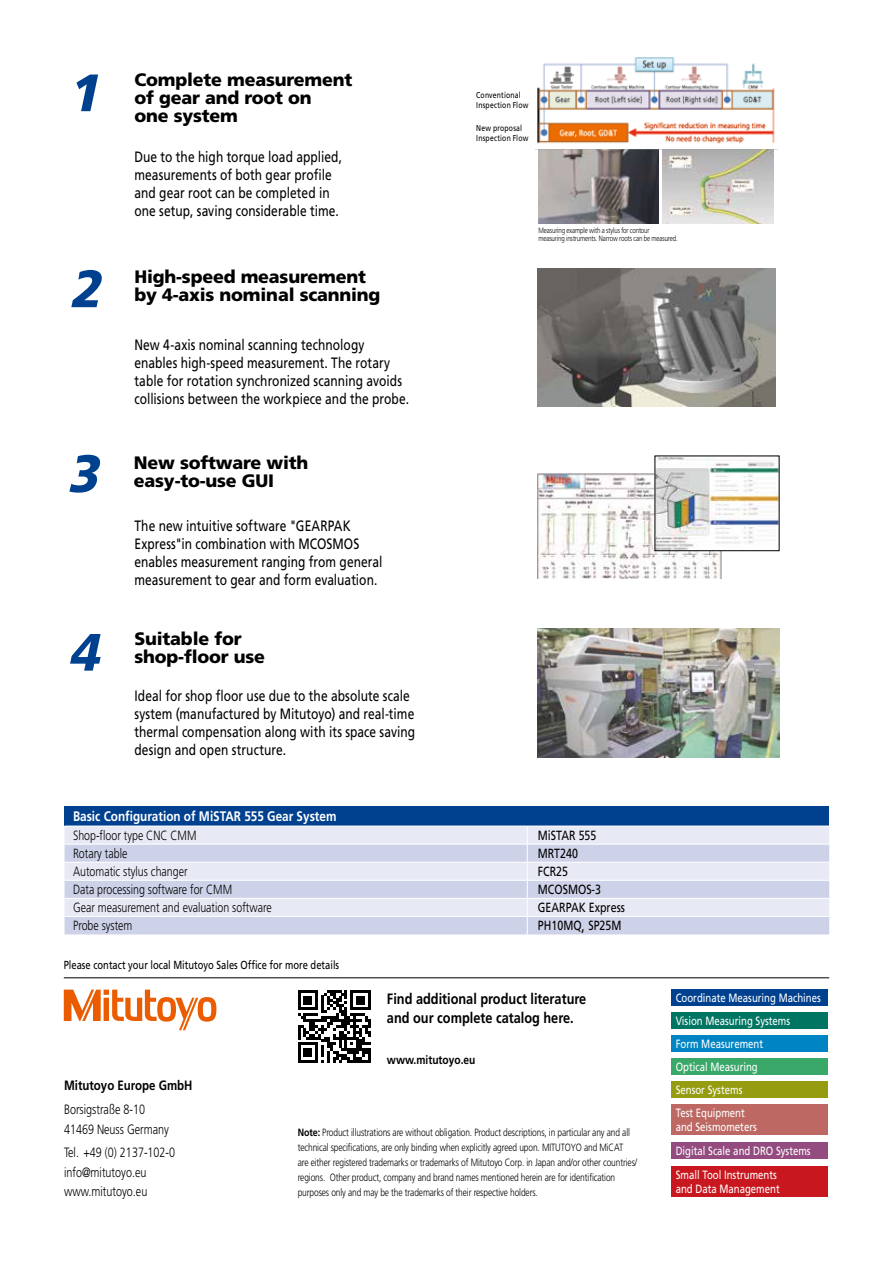
<style>
.page{position:relative;width:893px;height:1263px;background:#fff}
.page>*{position:absolute;margin:0;border:0;box-sizing:border-box;transform-origin:0 0}
.t1{font:italic 900 52.5px "Mitutoyo Frutiger";color:#00418f}
.t2{font:900 18px/18px "Mitutoyo Frutiger";letter-spacing:-.01em;color:#000;scale:1.04 1}
.t3{font:15px/18.1px "Mitutoyo Frutiger";letter-spacing:.005em;color:#000}
.t4{font:700 15px/19.5px "Mitutoyo Frutiger";color:#000}
.t5{font:700 13.8px "Mitutoyo Frutiger";color:#fff}
.t6{font:300 13.5px/19.5px "Mitutoyo Frutiger";color:#000}
.t7{font:700 13.5px "Mitutoyo Frutiger";color:#000}
.t8{font:300 13.35px "Mitutoyo Frutiger";color:#000}
.t9{font:13.35px "Mitutoyo Frutiger";color:#000}
.t10{font:12px/23px "Mitutoyo Frutiger";color:#fff}
.t11{font:700 12px "Mitutoyo Frutiger";color:#000}
.t12{font:11.7px "Mitutoyo Frutiger";color:#000}
.t13{font:300 10.5px/15px "Mitutoyo Frutiger";letter-spacing:-.01em;color:#000}
.t14{font:8.55px/9.4px "Mitutoyo Frutiger";letter-spacing:.02em;color:#000}
.t15{font:300 7.65px/8.1px "Mitutoyo Frutiger";letter-spacing:-.015em;color:#000}
.s1{font-size:15.3px}
.s2{font-weight:700}
</style>
<div class="page">
<img style="left:663px;top:153px;width:110px;height:70px">
<img style="left:538px;top:268px;width:237px;height:138px">
<img style="left:538px;top:628px;width:241px;height:129px">
<img style="left:538px;top:153px;width:120px;height:70px">
<img style="left:535px;top:58px;width:243px;height:95px">
<img style="left:538px;top:474px;width:183px;height:105px">
<img style="left:657px;top:458px;width:120px;height:91px">
<div style="left:65px;top:807px;width:764px;height:19px;background:#00418f"></div>
<div style="left:65px;top:827px;width:764px;height:17px;background:#e7e9f4"></div>
<svg style="left:65px;top:845px;width:764px;height:89px;fill:#ced2e8"></svg>
<hr style="left:65px;top:862px;width:462px;height:1px;background:#fff">
<hr style="left:527px;top:862px;width:302px;height:1px;background:#fff">
<hr style="left:65px;top:880px;width:462px;height:1px;background:#fff">
<hr style="left:527px;top:880px;width:302px;height:1px;background:#fff">
<hr style="left:65px;top:898px;width:462px;height:1px;background:#fff">
<hr style="left:527px;top:898px;width:302px;height:1px;background:#fff">
<hr style="left:65px;top:916px;width:462px;height:1px;background:#fff">
<hr style="left:527px;top:916px;width:302px;height:1px;background:#fff">
<svg style="left:527px;top:827px;width:1px;height:107px"></svg>
<hr style="left:64px;top:977px;width:765px;height:1px;background:#000">
<svg style="left:298px;top:990px;width:73px;height:73px"></svg>
<div style="left:671px;top:989px;width:157px;height:17px;background:#00418f"></div>
<div style="left:671px;top:1012px;width:157px;height:17px;background:#007562"></div>
<div style="left:671px;top:1035px;width:157px;height:17px;background:#0084c4"></div>
<div style="left:671px;top:1058px;width:157px;height:17px;background:#3aa869"></div>
<div style="left:671px;top:1081px;width:157px;height:16px;background:#959c0f"></div>
<div style="left:671px;top:1104px;width:157px;height:30px;background:#bd6863"></div>
<div style="left:671px;top:1166px;width:157px;height:30px;background:#c8171e"></div>
<div style="left:671px;top:1142px;width:157px;height:16px;background:#934b80"></div>
<svg style="left:64px;top:989px;width:152px;height:41px"></svg>
<h1 class="t1" style="left:67px;top:61px;width:45px">1</h1>
<p class="t2" style="left:134px;top:71px;width:211px">Complete measurement of gear and root on<br>one system</p>
<p class="t14" style="left:476px;top:90px;width:54px">Conventional<br>Inspection Flow</p>
<p class="t14" style="left:476px;top:124px;width:54px">New proposal<br>Inspection Flow</p>
<p class="t3" style="left:134px;top:148px;width:209px">Due to the high torque load applied, measurements of both gear profile and gear root can be completed in one setup, saving considerable time.</p>
<p class="t15" style="left:538px;top:226px;width:141px">Measuring example with a stylus for contour measuring instruments. Narrow roots can be measured.</p>
<h1 class="t1" style="left:69px;top:257px;width:45px">2</h1>
<p class="t2" style="left:134px;top:268px;width:238px">High-speed measurement by 4-axis nominal scanning</p>
<p class="t3" style="left:134px;top:336px;width:276px">New 4-axis nominal scanning technology enables high-speed measurement. The rotary table for rotation synchronized scanning avoids collisions between the workpiece and the probe.</p>
<h1 class="t1" style="left:67px;top:442px;width:45px">3</h1>
<p class="t2" style="left:134px;top:454px;width:169px">New software with easy-to-use GUI</p>
<p class="t3" style="left:134px;top:517px;width:249px">The new intuitive software "GEARPAK Express"in combination with MCOSMOS enables measurement ranging from general measurement to gear and form evaluation.</p>
<h1 class="t1" style="left:68px;top:620px;width:45px">4</h1>
<p class="t2" style="left:134px;top:629px;width:127px">Suitable for shop-floor use</p>
<p class="t3" style="left:134px;top:686px;width:282px">Ideal for shop floor use due to the absolute scale system (manufactured by Mitutoyo) and real-time thermal compensation along with its space saving design and open structure.</p>
<p class="t5" style="left:73px;top:808px;width:265px">Basic Configuration of MiSTAR 555 Gear System</p>
<p class="t8" style="left:73px;top:827px;width:125px">Shop-floor type CNC CMM</p>
<p class="t9" style="left:538px;top:827px;width:60px">MiSTAR 555</p>
<p class="t8" style="left:73px;top:845px;width:56px">Rotary table</p>
<p class="t9" style="left:538px;top:845px;width:41px">MRT240</p>
<p class="t8" style="left:73px;top:863px;width:116px">Automatic stylus changer</p>
<p class="t9" style="left:538px;top:863px;width:32px">FCR25</p>
<p class="t8" style="left:73px;top:882px;width:161px">Data processing software for CMM</p>
<p class="t9" style="left:538px;top:881px;width:65px">MCOSMOS-3</p>
<p class="t8" style="left:73px;top:900px;width:200px">Gear measurement and evaluation software</p>
<p class="t9" style="left:538px;top:899px;width:89px">GEARPAK Express</p>
<p class="t8" style="left:73px;top:918px;width:61px">Probe system</p>
<p class="t9" style="left:538px;top:918px;width:85px">PH10MQ<span class="s1">,</span> SP25M</p>
<p class="t12" style="left:64px;top:957px;width:277px">Please contact your local Mitutoyo Sales Office for more details</p>
<p class="t7" style="left:64px;top:1078px;width:130px">Mitutoyo Europe GmbH</p>
<p class="t6" style="left:64px;top:1100px;width:107px">Borsigstraße 8-10<br>41469 Neuss Germany</p>
<p class="t6" style="left:64px;top:1143px;width:113px">Tel. +49 (0) 2137-102-0 info@mitutoyo.eu www.mitutoyo.eu</p>
<p class="t4" style="left:387px;top:989px;width:201px">Find additional product literature and our complete catalog here.</p>
<p class="t11" style="left:387px;top:1053px;width:90px">www.mitutoyo.eu</p>
<p class="t13" style="left:298px;top:1125px;width:341px"><span class="s2">Note:</span> Product illustrations are without obligation. Product descriptions, in particular any and all technical specifications, are only binding when explicitly agreed upon. MITUTOYO and MiCAT<br>are either registered trademarks or trademarks of Mitutoyo Corp. in Japan and/or other countries/ regions. Other product, company and brand names mentioned herein are for identification purposes only and may be the trademarks of their respective holders.</p>
<p class="t10" style="left:676px;top:986px;width:147px">Coordinate Measuring Machines<br>Vision Measuring Systems<br>Form Measurement<br>Optical Measuring<br>Sensor Systems<br>Test Equipment</p>
<p class="t10" style="left:676px;top:1115px;width:83px">and Seismometers</p>
<p class="t10" style="left:676px;top:1167px;width:106px;line-height:14.4px">Small Tool Instruments and Data Management</p>
<p class="t10" style="left:676px;top:1139px;width:136px">Digital Scale and DRO Systems</p>
</div>
